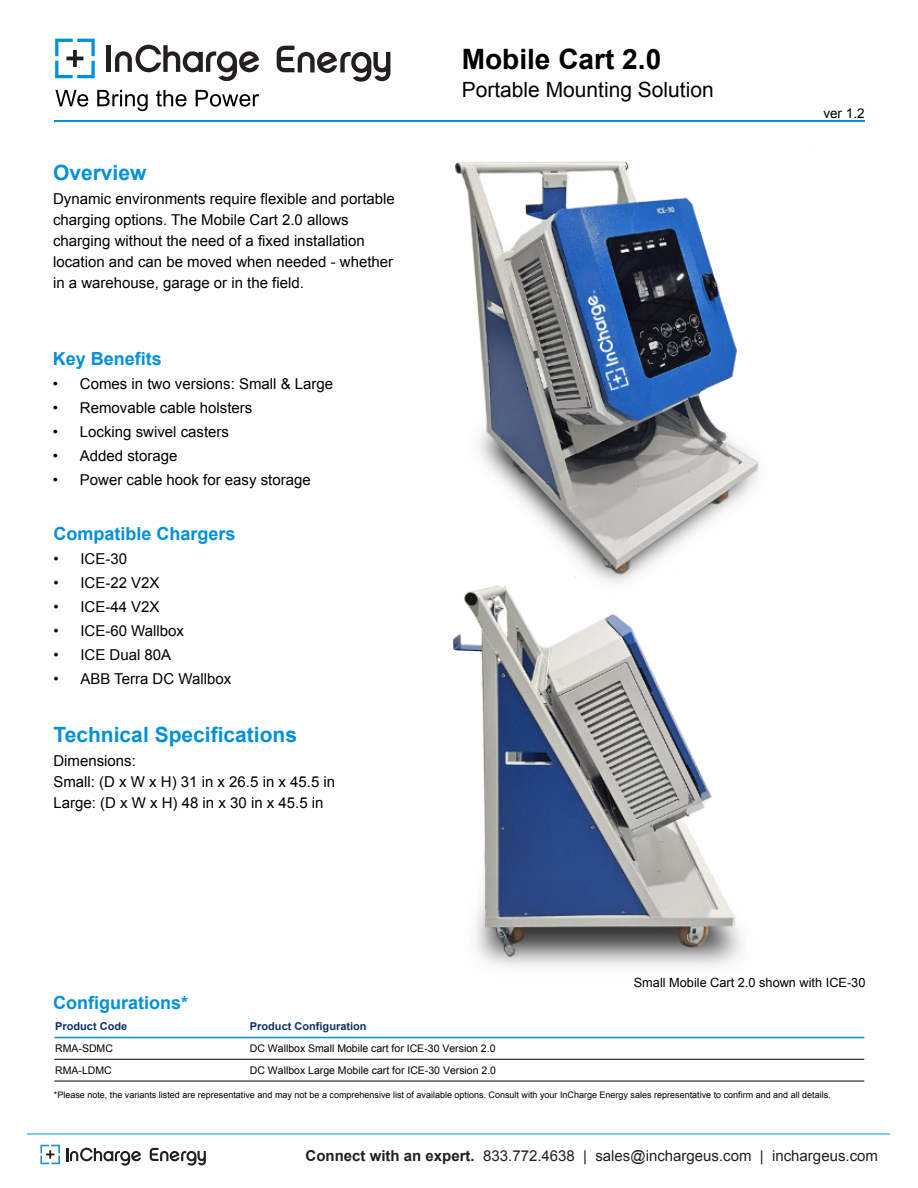
<style>
.page{position:relative;width:918px;height:1188px;background:#fff}
.page>*{position:absolute;margin:0;border:0;box-sizing:border-box;transform-origin:0 0}
.t1{font:700 28.05px "Arial";color:#000}
.t2{font:700 21px "Arial";color:#0090d9}
.t3{font:21px "Arial";color:#000}
.t4{font:700 18px "Arial";color:#0090d9}
.t5{font:15px/21px "Arial";color:#000}
.t6{font:15px "Arial";color:#231f20}
.t7{font:13.5px "Arial";color:#000}
.t8{font:12.75px "Arial";color:#000}
.t9{font:700 10.8px "Arial";color:#0a3265}
.t10{font:10.5px/21.8px "Arial";color:#000}
.t11{font:9px "Arial";color:#000}
.s1{font-weight:700}
</style>
<div class="page">
<img style="left:453px;top:594px;width:289px;height:372px">
<img style="left:454px;top:161px;width:305px;height:433px">
<hr style="left:54px;top:1081px;width:810px;height:1px;background:#000">
<hr style="left:54px;top:1059px;width:810px;height:1px;background:#000">
<hr style="left:54px;top:1037px;width:810px;height:1px;background:#0091da">
<hr style="left:54px;top:121px;width:810px;height:1px;background:#0091da">
<svg style="left:55px;top:90px;width:33px;height:17px"></svg>
<svg style="left:97px;top:90px;width:51px;height:21px"></svg>
<svg style="left:156px;top:90px;width:31px;height:17px"></svg>
<svg style="left:196px;top:90px;width:63px;height:17px"></svg>
<svg style="left:55px;top:39px;width:40px;height:39px"></svg>
<svg style="left:115px;top:45px;width:144px;height:36px"></svg>
<hr style="left:107px;top:45px;width:4px;height:27px;background:#231f20">
<svg style="left:277px;top:46px;width:113px;height:36px"></svg>
<hr style="left:27px;top:1134px;width:863px;height:1px;background:#0091da">
<svg style="left:40px;top:1145px;width:20px;height:19px"></svg>
<svg style="left:66px;top:1148px;width:75px;height:18px"></svg>
<svg style="left:150px;top:1148px;width:56px;height:18px"></svg>
<h2 class="t2" style="left:53px;top:159px;width:95px">Overview</h2>
<p class="t5" style="left:53px;top:189px;width:343px">Dynamic environments require flexible and portable charging options. The Mobile Cart 2.0 allows charging without the need of a fixed installation location and can be moved when needed - whether in a warehouse, garage or in the field.</p>
<p class="t4" style="left:53px;top:347px;width:111px">Key Benefits</p>
<p class="t5" style="left:53px;top:373px;width:282px">• Comes in two versions: Small &amp; Large</p>
<p class="t5" style="left:53px;top:397px;width:201px">• Removable cable holsters</p>
<p class="t5" style="left:53px;top:421px;width:178px">• Locking swivel casters</p>
<p class="t5" style="left:53px;top:445px;width:126px">• Added storage</p>
<p class="t5" style="left:53px;top:469px;width:259px">• Power cable hook for easy storage</p>
<p class="t4" style="left:53px;top:522px;width:184px">Compatible Chargers</p>
<p class="t5" style="left:53px;top:548px;width:75px">• ICE-30</p>
<p class="t5" style="left:53px;top:572px;width:108px">• ICE-22 V2X</p>
<p class="t5" style="left:53px;top:596px;width:108px">• ICE-44 V2X</p>
<p class="t5" style="left:53px;top:620px;width:132px">• ICE-60 Wallbox</p>
<p class="t5" style="left:53px;top:644px;width:119px">• ICE Dual 80A</p>
<p class="t5" style="left:53px;top:668px;width:179px">• ABB Terra DC Wallbox</p>
<h2 class="t2" style="left:53px;top:721px;width:245px">Technical Specifications</h2>
<p class="t5" style="left:53px;top:751px;width:283px">Dimensions:<br>Small: (D x W x H) 31 in x 26.5 in x 45.5 in<br>Large: (D x W x H) 48 in x 30 in x 45.5 in</p>
<p class="t4" style="left:53px;top:991px;width:136px">Configurations*</p>
<h1 class="t1" style="left:462px;top:41px;width:201px">Mobile Cart 2.0</h1>
<h2 class="t3" style="left:462px;top:75px;width:254px">Portable Mounting Solution</h2>
<p class="t7" style="left:823px;top:105px;width:43px">ver 1.2</p>
<p class="t8" style="left:634px;top:974px;width:233px">Small Mobile Cart 2.0 shown with ICE-30</p>
<p class="t9" style="left:55px;top:1020px;width:74px">Product Code</p>
<p class="t10" style="left:55px;top:1038px;width:59px">RMA-SDMC<br>RMA-LDMC</p>
<p class="t9" style="left:250px;top:1020px;width:118px">Product Configuration</p>
<p class="t10" style="left:250px;top:1038px;width:248px">DC Wallbox Small Mobile cart for ICE-30 Version 2.0<br>DC Wallbox Large Mobile cart for ICE-30 Version 2.0</p>
<p class="t11" style="left:54px;top:1088px;width:778px">*Please note, the variants listed are representative and may not be a comprehensive list of available options. Consult with your InCharge Energy sales representative to confirm and and all details.</p>
<p class="t6" style="left:306px;top:1146px;width:574px"><span class="s1">Connect with an expert.</span> 833.772.4638 | sales@inchargeus.com | inchargeus.com</p>
</div>
